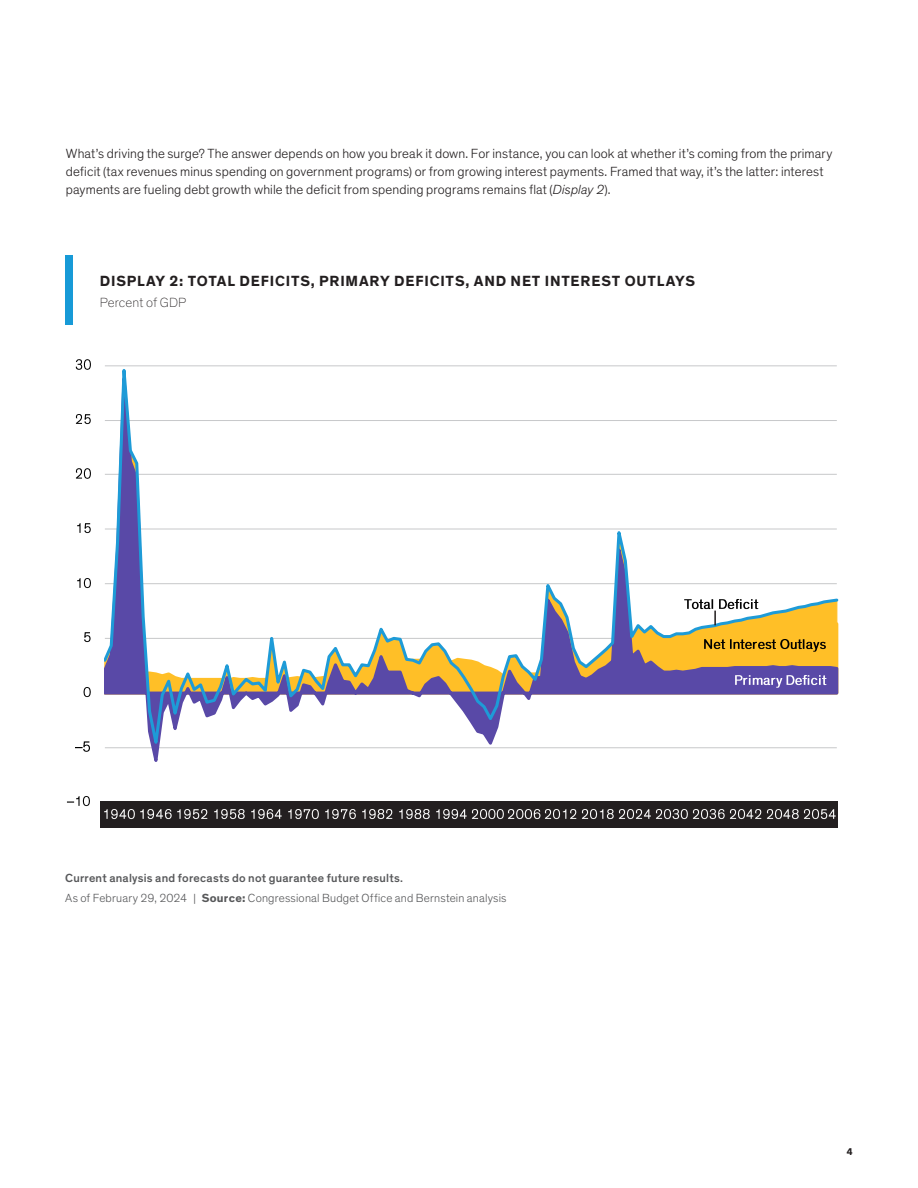
<style>
.page{position:relative;width:918px;height:1188px;background:#fff}
.page>*{position:absolute;margin:0;border:0;box-sizing:border-box;transform-origin:0 0}
.t1{font:700 15px "Theinhardt";letter-spacing:.055em;color:#231f20}
.t2{font:300 13.5px/18px "Theinhardt";letter-spacing:.01em;color:#231f20}
.t3{font:100 13.5px "Theinhardt";letter-spacing:.01em;color:#231f20}
.t4{font:300 12px/20.2px "Theinhardt";letter-spacing:.015em;color:#57585a}
.t5{font:700 10.5px "Klavika";color:#231f20}
.s1{font-style:italic}
.s2{font-weight:500}
.s3{font-weight:700}
</style>
<div class="page">
<div style="left:65px;top:256px;width:8px;height:69px;background:#179ad7"></div>
<svg style="left:104px;top:365px;width:734px;height:395px"></svg>
<img style="left:67px;top:801px;width:7px;height:2px">
<img style="left:74px;top:796px;width:16px;height:11px">
<img style="left:75px;top:747px;width:8px;height:2px">
<img style="left:83px;top:741px;width:7px;height:11px">
<img style="left:83px;top:687px;width:8px;height:11px">
<img style="left:84px;top:632px;width:7px;height:11px">
<img style="left:77px;top:578px;width:14px;height:11px">
<img style="left:77px;top:523px;width:14px;height:11px">
<img style="left:75px;top:468px;width:16px;height:11px">
<img style="left:75px;top:414px;width:16px;height:11px">
<img style="left:75px;top:359px;width:16px;height:11px">
<img style="left:684px;top:595px;width:80px;height:18px">
<img style="left:704px;top:635px;width:127px;height:18px">
<img style="left:735px;top:672px;width:96px;height:18px">
<svg style="left:714px;top:611px;width:2px;height:14px"></svg>
<div style="left:100px;top:801px;width:37px;height:27px;background:#231f20"></div>
<div style="left:137px;top:801px;width:37px;height:27px;background:#231f20"></div>
<div style="left:174px;top:801px;width:37px;height:27px;background:#231f20"></div>
<div style="left:211px;top:801px;width:37px;height:27px;background:#231f20"></div>
<div style="left:248px;top:801px;width:36px;height:27px;background:#231f20"></div>
<div style="left:284px;top:801px;width:37px;height:27px;background:#231f20"></div>
<div style="left:321px;top:801px;width:37px;height:27px;background:#231f20"></div>
<div style="left:358px;top:801px;width:37px;height:27px;background:#231f20"></div>
<div style="left:395px;top:801px;width:37px;height:27px;background:#231f20"></div>
<div style="left:432px;top:801px;width:37px;height:27px;background:#231f20"></div>
<div style="left:469px;top:801px;width:37px;height:27px;background:#231f20"></div>
<div style="left:506px;top:801px;width:36px;height:27px;background:#231f20"></div>
<div style="left:542px;top:801px;width:37px;height:27px;background:#231f20"></div>
<div style="left:579px;top:801px;width:37px;height:27px;background:#231f20"></div>
<div style="left:616px;top:801px;width:37px;height:27px;background:#231f20"></div>
<div style="left:653px;top:801px;width:37px;height:27px;background:#231f20"></div>
<div style="left:690px;top:801px;width:37px;height:27px;background:#231f20"></div>
<div style="left:727px;top:801px;width:37px;height:27px;background:#231f20"></div>
<div style="left:764px;top:801px;width:37px;height:27px;background:#231f20"></div>
<div style="left:801px;top:801px;width:36px;height:27px;background:#231f20"></div>
<img style="left:104px;top:809px;width:31px;height:11px">
<img style="left:140px;top:809px;width:68px;height:11px">
<img style="left:214px;top:809px;width:31px;height:11px">
<img style="left:251px;top:809px;width:31px;height:11px">
<img style="left:288px;top:809px;width:31px;height:11px">
<img style="left:325px;top:809px;width:68px;height:11px">
<img style="left:399px;top:809px;width:68px;height:11px">
<img style="left:471px;top:809px;width:33px;height:11px">
<img style="left:508px;top:809px;width:33px;height:11px">
<img style="left:545px;top:809px;width:32px;height:11px">
<img style="left:582px;top:809px;width:32px;height:11px">
<img style="left:619px;top:809px;width:32px;height:11px">
<img style="left:656px;top:809px;width:32px;height:11px">
<img style="left:692px;top:809px;width:33px;height:11px">
<img style="left:729px;top:809px;width:33px;height:11px">
<img style="left:766px;top:809px;width:33px;height:11px">
<img style="left:803px;top:805px;width:35px;height:18px">
<p class="t2" style="left:66px;top:145px;width:768px">What’s driving the surge? The answer depends on how you break it down. For instance, you can look at whether it’s coming from the primary deficit (tax revenues minus spending on government programs) or from growing interest payments. Framed that way, it’s the latter: interest payments are fueling debt growth while the deficit from spending programs remains flat (<span class="s1">Display 2</span>).</p>
<p class="t1" style="left:100px;top:271px;width:597px">DISPLAY 2: TOTAL DEFICITS, PRIMARY DEFICITS, AND NET INTEREST OUTLAYS</p>
<p class="t3" style="left:100px;top:294px;width:88px">Percent of GDP</p>
<p class="t4" style="left:65px;top:868px;width:443px"><span class="s2">Current analysis and forecasts do not guarantee future results.<br></span>As of February 29, 2024 | <span class="s3">Source:</span> Congressional Budget Office and Bernstein analysis</p>
<p class="t5" style="left:847px;top:1144px;width:7px">4</p>
</div>
